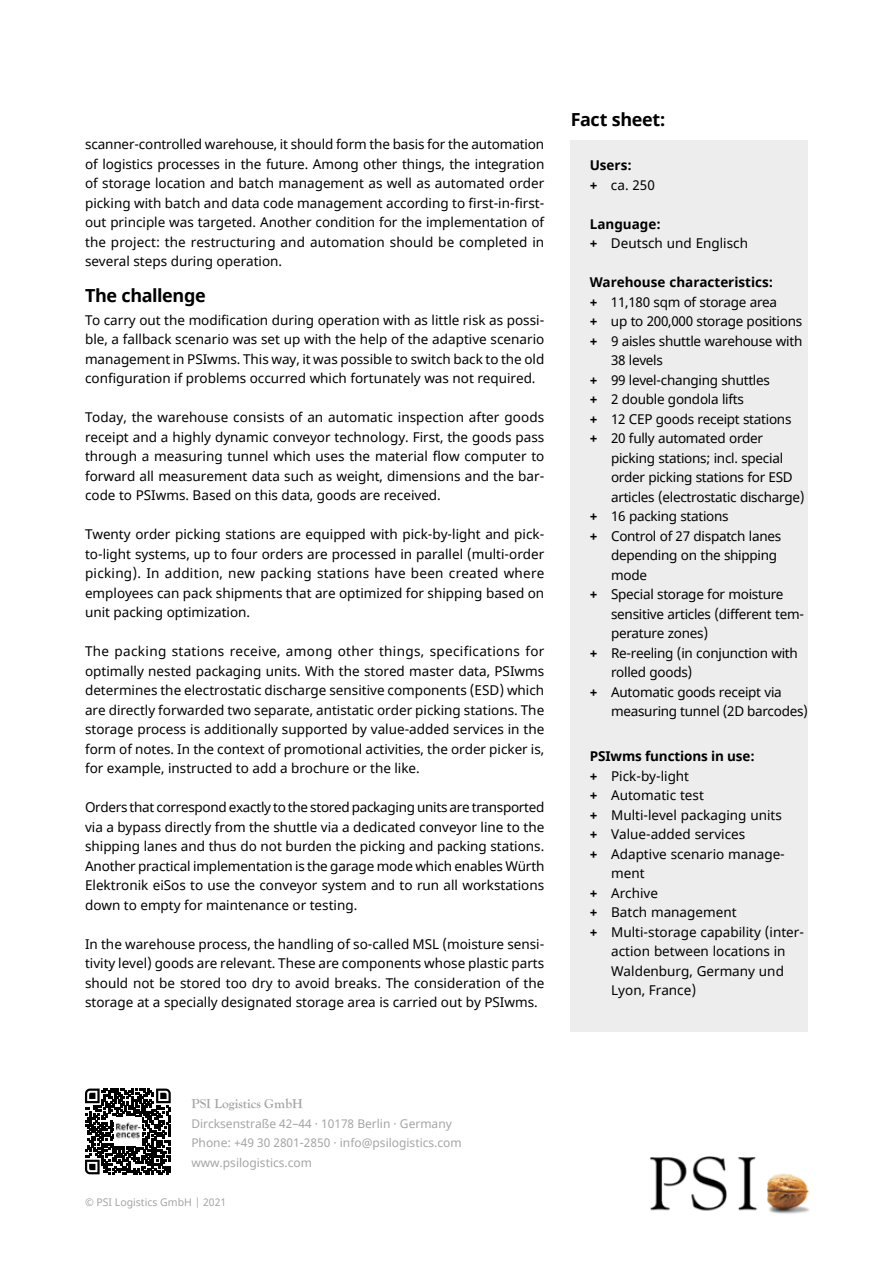
<style>
.page{position:relative;width:893px;height:1263px;background:#fff}
.page>*{position:absolute;margin:0;border:0;box-sizing:border-box;transform-origin:0 0}
.t1{font:700 18px "Noto Sans";letter-spacing:-.02em;color:#000}
.t2{font:13.5px/19.5px "Noto Sans";color:#000;text-align:justify}
.t3{font:13.5px "Noto Sans";letter-spacing:-.02em;color:#000}
.t4{font:700 13.5px/19.5px "Noto Sans";color:#000}
.t5{font:700 13.5px "Goudy Old Style T";color:#a6a5a5}
.t6{font:12px/19.5px "Noto Sans";color:#a6a5a5}
.t7{font:10.5px "Noto Sans";color:#a6a5a5}
.s1{font-weight:400}
.s2{font-weight:700}
</style>
<div class="page">
<img style="left:650px;top:1157px;width:159px;height:57px">
<div style="left:571px;top:140px;width:237px;height:892px;background:#ededed"></div>
<svg style="left:85px;top:1088px;width:86px;height:86px"></svg>
<img style="left:114px;top:1118px;width:27px;height:27px">
<p class="t2" style="left:85px;top:135px;width:461px">scanner-controlled warehouse, it should form the basis for the automation of logistics processes in the future. Among other things, the integration of storage location and batch management as well as automated order picking with batch and data code management according to first-in-first&shy;out principle was targeted. Another condition for the implementation of the project: the restructuring and automation should be completed in several steps during operation.</p>
<h1 class="t1" style="left:85px;top:283px;width:122px">The challenge</h1>
<p class="t2" style="left:85px;top:311px;width:461px">To carry out the modification during operation with as little risk as possi&shy;ble, a fallback scenario was set up with the help of the adaptive scenario management in PSIwms. This way, it was possible to switch back to the old configuration if problems occurred which fortunately was not required.</p>
<p class="t2" style="left:85px;top:408px;width:461px">Today, the warehouse consists of an automatic inspection after goods receipt and a highly dynamic conveyor technology. First, the goods pass through a measuring tunnel which uses the material flow computer to forward all measurement data such as weight, dimensions and the bar&shy;code to PSIwms. Based on this data, goods are received.</p>
<p class="t2" style="left:85px;top:525px;width:461px">Twenty order picking stations are equipped with pick-by-light and pick&shy;to-light systems, up to four orders are processed in parallel (multi-order picking). In addition, new packing stations have been created where employees can pack shipments that are optimized for shipping based on unit packing optimization.</p>
<p class="t2" style="left:85px;top:642px;width:461px">The packing stations receive, among other things, specifications for optimally nested packaging units. With the stored master data, PSIwms determines the electrostatic discharge sensitive components (ESD) which are directly forwarded two separate, antistatic order picking stations. The storage process is additionally supported by value-added services in the form of notes. In the context of promotional activities, the order picker is, for example, instructed to add a brochure or the like.</p>
<p class="t2" style="left:85px;top:798px;width:461px">Orders that correspond exactly to the stored packaging units are transported via a bypass directly from the shuttle via a dedicated conveyor line to the shipping lanes and thus do not burden the picking and packing stations.<br>Another practical implementation is the garage mode which enables Würth Elektronik eiSos to use the conveyor system and to run all workstations down to empty for maintenance or testing.</p>
<p class="t2" style="left:85px;top:935px;width:461px">In the warehouse process, the handling of so-called MSL (moisture sensi&shy;tivity level) goods are relevant. These are components whose plastic parts should not be stored too dry to avoid breaks. The consideration of the storage at a specially designated storage area is carried out by PSIwms.</p>
<h1 class="t1" style="left:571px;top:106px;width:96px">Fact sheet:</h1>
<p class="t4" style="left:590px;top:156px;width:67px">Users:<br>+ <span class="s1">ca. 250</span></p>
<p class="t2" style="left:590px;top:215px;width:160px"><span class="s2">Language:<br>+</span> Deutsch und Englisch</p>
<p class="t4" style="left:590px;top:273px;width:185px">Warehouse characteristics:</p>
<p class="t3" style="left:590px;top:293px;width:189px"><span class="s2">+</span> 11,180 sqm of storage area</p>
<p class="t3" style="left:590px;top:312px;width:214px"><span class="s2">+</span> up to 200,000 storage positions</p>
<p class="t3" style="left:590px;top:332px;width:214px"><span class="s2">+</span> 9 aisles shuttle warehouse with</p>
<p class="t3" style="left:611px;top:351px;width:53px">38 levels</p>
<p class="t3" style="left:590px;top:371px;width:182px"><span class="s2">+</span> 99 level-changing shuttles</p>
<p class="t3" style="left:590px;top:390px;width:156px"><span class="s2">+</span> 2 double gondola lifts</p>
<p class="t3" style="left:590px;top:410px;width:203px"><span class="s2">+</span> 12 CEP goods receipt stations</p>
<p class="t3" style="left:590px;top:429px;width:175px"><span class="s2">+</span> 20 fully automated order</p>
<p class="t3" style="left:611px;top:448px;width:174px">picking stations; incl. special</p>
<p class="t3" style="left:611px;top:468px;width:183px">order picking stations for ESD</p>
<p class="t3" style="left:611px;top:487px;width:195px">articles (electrostatic discharge)</p>
<p class="t3" style="left:590px;top:507px;width:140px"><span class="s2">+</span> 16 packing stations</p>
<p class="t3" style="left:590px;top:526px;width:193px"><span class="s2">+</span> Control of 27 dispatch lanes</p>
<p class="t3" style="left:611px;top:546px;width:168px">depending on the shipping</p>
<p class="t2" style="left:611px;top:565px;width:37px">mode</p>
<p class="t3" style="left:590px;top:585px;width:195px"><span class="s2">+</span> Special storage for moisture</p>
<p class="t3" style="left:611px;top:604px;width:194px">sensitive articles (different tem-</p>
<p class="t3" style="left:611px;top:624px;width:99px">perature zones)</p>
<p class="t3" style="left:590px;top:643px;width:210px"><span class="s2">+</span> Re-reeling (in conjunction with</p>
<p class="t3" style="left:611px;top:663px;width:83px">rolled goods)</p>
<p class="t3" style="left:590px;top:682px;width:193px"><span class="s2">+</span> Automatic goods receipt via</p>
<p class="t3" style="left:611px;top:702px;width:198px">measuring tunnel (2D barcodes)</p>
<p class="t4" style="left:590px;top:747px;width:166px">PSIwms functions in use:</p>
<p class="t2" style="left:590px;top:766px;width:101px"><span class="s2">+</span> Pick-by-light</p>
<p class="t2" style="left:590px;top:786px;width:115px"><span class="s2">+</span> Automatic test</p>
<p class="t2" style="left:590px;top:805px;width:193px"><span class="s2">+</span> Multi-level packaging units</p>
<p class="t2" style="left:590px;top:825px;width:157px"><span class="s2">+</span> Value-added services</p>
<p class="t2" style="left:590px;top:844px;width:196px"><span class="s2">+</span> Adaptive scenario manage-</p>
<p class="t2" style="left:611px;top:864px;width:35px">ment</p>
<p class="t2" style="left:590px;top:883px;width:70px"><span class="s2">+</span> Archive</p>
<p class="t2" style="left:590px;top:903px;width:148px"><span class="s2">+</span> Batch management</p>
<p class="t2" style="left:590px;top:922px;width:216px"><span class="s2">+</span> Multi-storage capability (inter-</p>
<p class="t2" style="left:611px;top:942px;width:176px">action between locations in</p>
<p class="t2" style="left:611px;top:961px;width:174px">Waldenburg, Germany und</p>
<p class="t2" style="left:611px;top:981px;width:86px">Lyon, France)</p>
<p class="t5" style="left:191px;top:1096px;width:113px">PSI Logistics GmbH</p>
<p class="t6" style="left:191px;top:1114px;width:272px">Dircksenstraße 42–44 ∙ 10178 Berlin ∙ Germany<br>Phone: +49 30 2801-2850 ∙ info@psilogistics.com www.psilogistics.com</p>
<p class="t7" style="left:85px;top:1195px;width:143px">© PSI Logistics GmbH | 2021</p>
</div>
